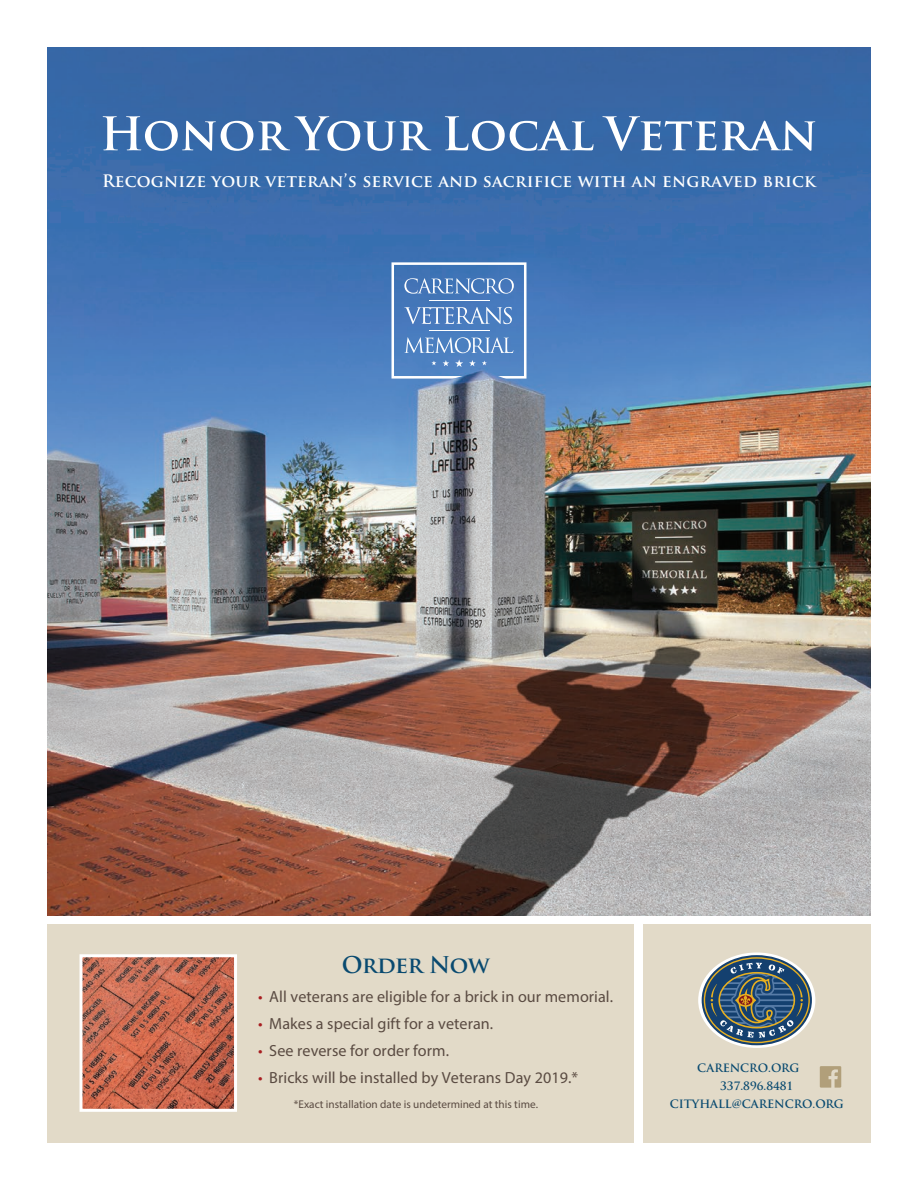
<style>
.page{position:relative;width:918px;height:1188px;background:#fff}
.page>*{position:absolute;margin:0;border:0;box-sizing:border-box;transform-origin:0 0}
.t1{font:700 22.5px "Trajan Pro";letter-spacing:-.02em;color:#094a70}
.t2{font:700 16.8px "Trajan Pro";letter-spacing:.01em;color:#fff}
.t3{font:16.2px "Myriad Pro";letter-spacing:.005em;color:#5a4b42}
.t4{font:11.25px "Myriad Pro";color:#5a4b42}
.t5{font:700 11.25px/18px "Trajan Pro";color:#094a70}
.s1{color:#a81e21}
</style>
<div class="page">
<img style="left:47px;top:47px;width:824px;height:868px">
<svg style="left:103px;top:116px;width:328px;height:35px"></svg>
<svg style="left:445px;top:116px;width:148px;height:35px"></svg>
<svg style="left:602px;top:116px;width:213px;height:35px"></svg>
<div style="left:47px;top:924px;width:824px;height:218px;background:#e2dac8"></div>
<svg style="left:392px;top:262px;width:134px;height:117px;background:#648fc7"></svg>
<svg style="left:698px;top:953px;width:117px;height:95px"></svg>
<svg style="left:702px;top:955px;width:110px;height:90px;background:#687a83"></svg>
<svg style="left:820px;top:1066px;width:21px;height:22px"></svg>
<div style="left:634px;top:917px;width:10px;height:233px;background:#fff"></div>
<img style="left:83px;top:958px;width:150px;height:150px">
<div style="left:79px;top:954px;width:158px;height:158px;border:3px solid #fff"></div>
<p class="t2" style="left:102px;top:171px;width:715px">Recognize your veteran’s service and sacrifice with an engraved brick</p>
<h1 class="t1" style="left:342px;top:951px;width:149px">Order Now</h1>
<p class="t3" style="left:258px;top:987px;width:357px"><span class="s1">•</span> All veterans are eligible for a brick in our memorial.</p>
<p class="t3" style="left:258px;top:1014px;width:237px"><span class="s1">•</span> Makes a special gift for a veteran.</p>
<p class="t3" style="left:258px;top:1041px;width:192px"><span class="s1">•</span> See reverse for order form.</p>
<p class="t3" style="left:258px;top:1068px;width:322px"><span class="s1">•</span> Bricks will be installed by Veterans Day 2019.*</p>
<p class="t5" style="left:720px;top:1059px;width:81px;text-indent:-23px">CARENCRO.ORG<br>337.896.8481</p>
<p class="t4" style="left:294px;top:1098px;width:246px">*Exact installation date is undetermined at this time.</p>
<p class="t5" style="left:670px;top:1095px;width:176px">CITYHALL@CARENCRO.ORG</p>
</div>
